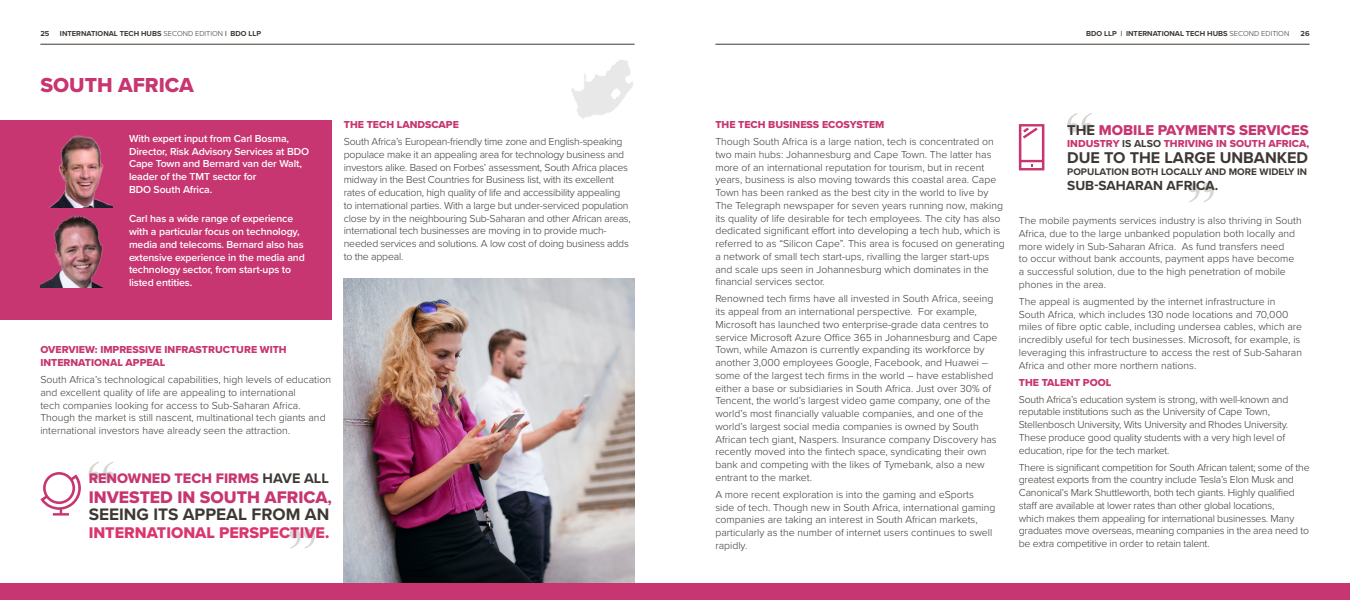
<style>
.page{position:relative;width:1350px;height:600px;background:#fff}
.page>*{position:absolute;margin:0;border:0;box-sizing:border-box;transform-origin:0 0}
.t1{font:21px "Proxima Nova Extrabld";color:#c73670}
.t2{font:17.48px "Proxima Nova Extrabld";color:#c73670}
.t3{font:700 17.25px "Proxima Nova";color:#3d3833}
.t4{font:700 16.2px "Proxima Nova";color:#3d3833}
.t5{font:16.05px "Proxima Nova Extrabld";color:#d93670}
.t6{font:14.77px "Proxima Nova Extrabld";color:#c73670}
.t7{font:14.33px "Proxima Nova Extrabld";color:#c73670}
.t8{font:700 13.65px "Proxima Nova";color:#3d3833}
.t9{font:300 10.5px/12.8px "Proxima Nova";color:#3d3833}
.t10{font:300 10.5px/12.8px "Proxima Nova";letter-spacing:-.02em;color:#3d3833}
.t11{font:600 10.5px/12.8px "Proxima Nova";letter-spacing:-.01em;color:#fff}
.t12{font:10.5px/12.8px "Proxima Nova Extrabld";color:#c73670}
.t13{font:700 9.9px "Proxima Nova";color:#3d3833}
.t14{font:700 7.5px "Proxima Nova";color:#3d3833}
.s1{font-weight:300}
.s2{font-family:"Proxima Nova";font-weight:700;color:#3d3833}
.s3{font-family:"Proxima Nova";font-weight:700}
</style>
<div class="page">
<img style="left:344px;top:279px;width:291px;height:304px">
<hr style="left:40px;top:44px;width:595px;height:1px;background:#3d3833">
<div style="left:0;top:120px;width:331px;height:199px;background:#c73670"></div>
<img style="left:50px;top:135px;width:62px;height:72px">
<img style="left:40px;top:215px;width:64px;height:73px">
<div style="left:0;top:583px;width:1350px;height:17px;background:#c73670"></div>
<hr style="left:715px;top:44px;width:595px;height:1px;background:#3d3833">
<svg style="left:89px;top:461px;width:25px;height:20px"></svg>
<svg style="left:289px;top:529px;width:26px;height:20px"></svg>
<svg style="left:1067px;top:113px;width:26px;height:20px"></svg>
<svg style="left:1188px;top:183px;width:26px;height:19px"></svg>
<svg style="left:40px;top:472px;width:41px;height:44px"></svg>
<svg style="left:1019px;top:124px;width:25px;height:46px"></svg>
<svg style="left:571px;top:60px;width:62px;height:59px"></svg>
<p class="t14" style="left:40px;top:28px;width:11px">25</p>
<p class="t14" style="left:60px;top:28px;width:203px">INTERNATIONAL TECH HUBS <span class="s1">SECOND EDITION</span> | BDO LLP</p>
<h1 class="t1" style="left:40px;top:69px;width:155px">SOUTH AFRICA</h1>
<p class="t11" style="left:129px;top:132px;width:182px">With expert input from Carl Bosma,<br>Director, Risk Advisory Services at BDO<br>Cape Town and Bernard van der Walt, leader of the TMT sector for<br>BDO South Africa.</p>
<p class="t11" style="left:129px;top:212px;width:177px">Carl has a wide range of experience with a particular focus on technology, media and telecoms. Bernard also has extensive experience in the media and technology sector, from start-ups to listed entities.</p>
<p class="t12" style="left:344px;top:118px;width:117px">THE TECH LANDSCAPE</p>
<p class="t10" style="left:344px;top:135px;width:288px">South Africa’s European-friendly time zone and English-speaking populace make it an appealing area for technology business and investors alike. Based on Forbes’ assessment, South Africa places midway in the Best Countries for Business list, with its excellent rates of education, high quality of life and accessibility appealing to international parties. With a large but under-serviced population close by in the neighbouring Sub-Saharan and other African areas, international tech businesses are moving in to provide much&shy;needed services and solutions. A low cost of doing business adds to the appeal.</p>
<p class="t12" style="left:40px;top:343px;width:248px">OVERVIEW: IMPRESSIVE INFRASTRUCTURE WITH<br>INTERNATIONAL APPEAL</p>
<p class="t9" style="left:40px;top:373px;width:292px">South Africa’s technological capabilities, high levels of education and excellent quality of life are appealing to international<br>tech companies looking for access to Sub-Saharan Africa.<br>Though the market is still nascent, multinational tech giants and international investors have already seen the attraction.</p>
<h3 class="t7" style="left:89px;top:468px;width:242px">RENOWNED TECH FIRMS <span class="s2">HAVE ALL</span></h3>
<h2 class="t2" style="left:89px;top:484px;width:245px">INVESTED IN SOUTH AFRICA<span class="s3">,</span></h2>
<h3 class="t3" style="left:89px;top:501px;width:242px">SEEING ITS APPEAL FROM AN</h3>
<h3 class="t5" style="left:89px;top:521px;width:242px">INTERNATIONAL PERSPECTIVE.</h3>
<p class="t14" style="left:1086px;top:27px;width:204px">BDO LLP | INTERNATIONAL TECH HUBS <span class="s1">SECOND EDITION</span></p>
<p class="t14" style="left:1301px;top:27px;width:11px">26</p>
<p class="t12" style="left:715px;top:118px;width:171px">THE TECH BUSINESS ECOSYSTEM</p>
<p class="t9" style="left:715px;top:135px;width:291px">Though South Africa is a large nation, tech is concentrated on two main hubs: Johannesburg and Cape Town. The latter has more of an international reputation for tourism, but in recent years, business is also moving towards this coastal area. Cape Town has been ranked as the best city in the world to live by The Telegraph newspaper for seven years running now, making its quality of life desirable for tech employees. The city has also dedicated significant effort into developing a tech hub, which is referred to as “Silicon Cape”. This area is focused on generating a network of small tech start-ups, rivalling the larger start-ups and scale ups seen in Johannesburg which dominates in the financial services sector.</p>
<p class="t9" style="left:715px;top:292px;width:284px">Renowned tech firms have all invested in South Africa, seeing its appeal from an international perspective. For example, Microsoft has launched two enterprise-grade data centres to service Microsoft Azure Office 365 in Johannesburg and Cape Town, while Amazon is currently expanding its workforce by another 3,000 employees Google, Facebook, and Huawei – some of the largest tech firms in the world – have established either a base or subsidiaries in South Africa. Just over 30% of Tencent, the world’s largest video game company, one of the world’s most financially valuable companies, and one of the world’s largest social media companies is owned by South African tech giant, Naspers. Insurance company Discovery has recently moved into the fintech space, syndicating their own bank and competing with the likes of Tymebank, also a new entrant to the market.</p>
<p class="t9" style="left:715px;top:487px;width:282px">A more recent exploration is into the gaming and eSports side of tech. Though new in South Africa, international gaming companies are taking an interest in South African markets, particularly as the number of internet users continues to swell rapidly.</p>
<h3 class="t6" style="left:1067px;top:119px;width:243px"><span class="s2">THE</span> MOBILE PAYMENTS SERVICES</h3>
<p class="t12" style="left:1067px;top:137px;width:244px">INDUSTRY <span class="s2">IS ALSO</span> THRIVING IN SOUTH AFRICA,</p>
<h3 class="t4" style="left:1067px;top:146px;width:242px">DUE TO THE LARGE UNBANKED</h3>
<p class="t13" style="left:1067px;top:165px;width:241px">POPULATION BOTH LOCALLY AND MORE WIDELY IN</p>
<h3 class="t8" style="left:1067px;top:175px;width:153px">SUB-SAHARAN AFRICA.</h3>
<p class="t9" style="left:1019px;top:214px;width:284px">The mobile payments services industry is also thriving in South Africa, due to the large unbanked population both locally and more widely in Sub-Saharan Africa. As fund transfers need<br>to occur without bank accounts, payment apps have become a successful solution, due to the high penetration of mobile phones in the area.</p>
<p class="t9" style="left:1019px;top:294px;width:285px">The appeal is augmented by the internet infrastructure in South Africa, which includes 130 node locations and 70,000 miles of fibre optic cable, including undersea cables, which are incredibly useful for tech businesses. Microsoft, for example, is leveraging this infrastructure to access the rest of Sub-Saharan Africa and other more northern nations.</p>
<p class="t12" style="left:1019px;top:376px;width:94px">THE TALENT POOL</p>
<p class="t10" style="left:1019px;top:392px;width:271px">South Africa’s education system is strong, with well-known and reputable institutions such as the University of Cape Town, Stellenbosch University, Wits University and Rhodes University.<br>These produce good quality students with a very high level of education, ripe for the tech market.</p>
<p class="t10" style="left:1019px;top:460px;width:292px">There is significant competition for South African talent; some of the greatest exports from the country include Tesla’s Elon Musk and Canonical’s Mark Shuttleworth, both tech giants. Highly qualified staff are available at lower rates than other global locations,<br>which makes them appealing for international businesses. Many graduates move overseas, meaning companies in the area need to be extra competitive in order to retain talent.</p>
</div>
